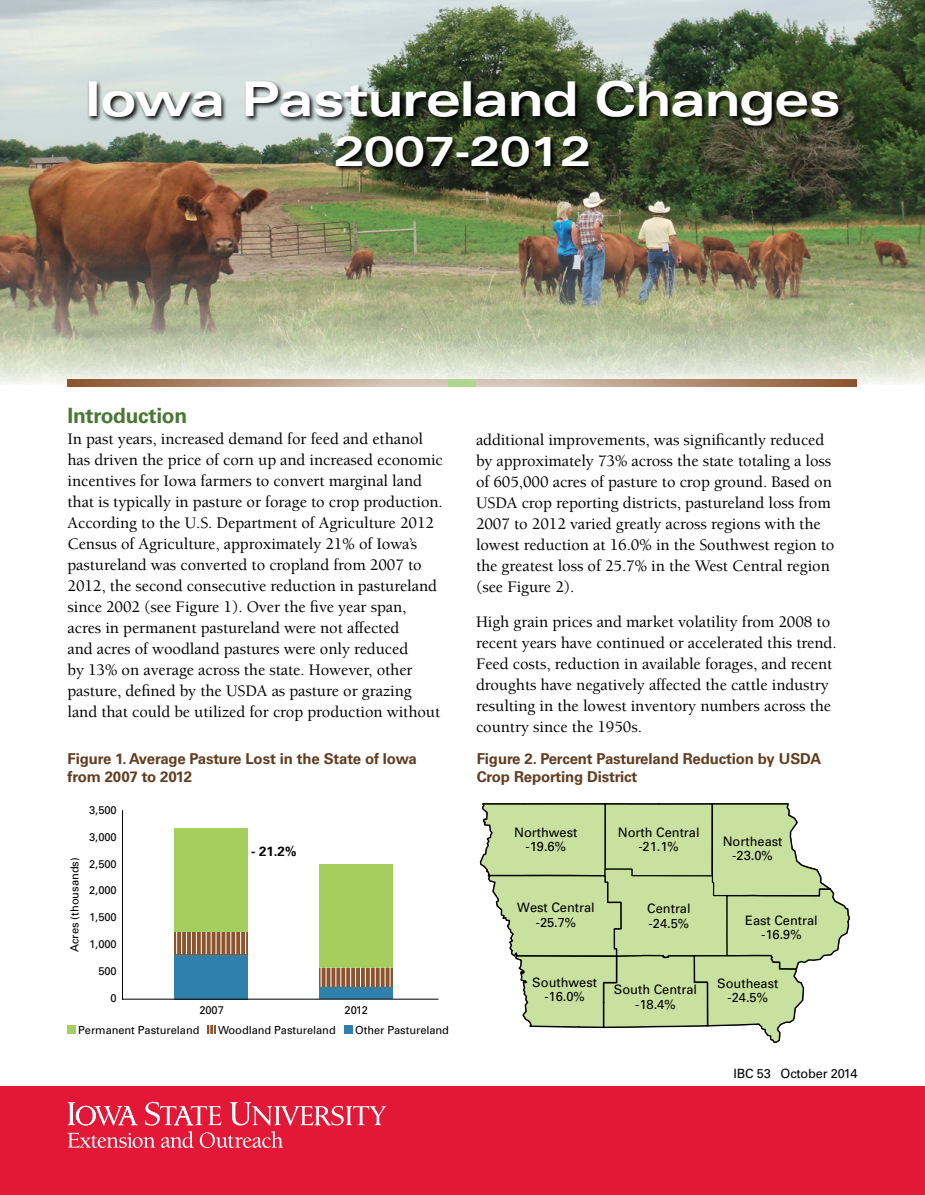
<style>
.page{position:relative;width:925px;height:1195px;background:#fff}
.page>*{position:absolute;margin:0;border:0;box-sizing:border-box;transform-origin:0 0}
.t1{font:700 expanded 48px "Univers LT Std";letter-spacing:-.02em;color:#fff}
.t2{font:700 expanded 42px "Univers LT Std";letter-spacing:-.02em;color:#fff}
.Header_1{font:700 21px "Univers LT Std";letter-spacing:-.015em;color:#4b7737}
.body_copy{font:500 16.5px/21px "Berkeley Std";letter-spacing:-.005em;color:#000}
.t3{font:700 15px/18px "Univers LT Std";letter-spacing:-.01em;color:#633d21}
.t4{font:700 13.35px "Univers";color:#000}
.t5{font:13.05px/14.2px "Univers";color:#000;text-align:center}
.t6{font:12.75px "Univers LT Std";letter-spacing:-.015em;color:#000}
.t7{font:11.1px "Univers";letter-spacing:-.005em;color:#000}
</style>
<div class="page">
<img style="left:0;top:0;width:925px;height:385px">
<div style="left:0;top:1086px;width:925px;height:109px;background:#e31837"></div>
<div style="left:87px;top:80px;width:758px;height:93px;background:#000;opacity:.95"></div>
<div style="left:174px;top:954px;width:74px;height:45px;background:#3080ac"></div>
<div style="left:174px;top:932px;width:74px;height:22px;background:#905b37"></div>
<div style="left:174px;top:828px;width:74px;height:104px;background:#a4cf5f"></div>
<div style="left:319px;top:987px;width:73px;height:12px;background:#3080ac"></div>
<svg style="left:319px;top:967px;width:73px;height:20px"></svg>
<div style="left:319px;top:864px;width:73px;height:103px;background:#a4cf5f"></div>
<hr style="left:122px;top:999px;width:316px;height:1px;background:#000">
<hr style="left:122px;top:810px;width:1px;height:189px;background:#000">
<div style="left:344px;top:1025px;width:9px;height:9px;background:#3080ac"></div>
<div style="left:207px;top:1025px;width:9px;height:9px;background:#8c542e"></div>
<div style="left:67px;top:1025px;width:9px;height:9px;background:#a4cf5f"></div>
<svg style="left:176px;top:932px;width:70px;height:22px"></svg>
<svg style="left:321px;top:967px;width:69px;height:20px"></svg>
<svg style="left:209px;top:1025px;width:5px;height:9px"></svg>
<svg style="left:68px;top:1102px;width:318px;height:46px"></svg>
<svg style="left:480px;top:803px;width:370px;height:240px"></svg>
<svg style="left:68px;top:379px;width:323px;height:8px;background:#b08c71"></svg>
<svg style="left:391px;top:379px;width:465px;height:8px;background:#ba9b84"></svg>
<div style="left:448px;top:379px;width:27px;height:8px;background:#aed690"></div>
<h1 class="t1" style="left:84px;top:71px;width:758px">Iowa Pastureland Changes</h1>
<h1 class="t2" style="left:334px;top:127px;width:259px">2007-2012</h1>
<h2 class="Header_1" style="left:68px;top:404px;width:121px">Introduction</h2>
<p class="body_copy" style="left:68px;top:429px;width:377px">In past years, increased demand for feed and ethanol has driven the price of corn up and increased economic incentives for Iowa farmers to convert marginal land that is typically in pasture or forage to crop production.<br>According to the U.S. Department of Agriculture 2012<br>Census of Agriculture, approximately 21% of Iowa’s pastureland was converted to cropland from 2007 to 2012, the second consecutive reduction in pastureland since 2002 (see Figure 1). Over the five year span, acres in permanent pastureland were not affected<br>and acres of woodland pastures were only reduced<br>by 13% on average across the state. However, other pasture, defined by the USDA as pasture or grazing land that could be utilized for crop production without</p>
<p class="body_copy" style="left:476px;top:430px;width:360px">additional improvements, was significantly reduced by approximately 73% across the state totaling a loss of 605,000 acres of pasture to crop ground. Based on USDA crop reporting districts, pastureland loss from 2007 to 2012 varied greatly across regions with the lowest reduction at 16.0% in the Southwest region to the greatest loss of 25.7% in the West Central region (see Figure 2).</p>
<p class="body_copy" style="left:476px;top:611px;width:362px">High grain prices and market volatility from 2008 to recent years have continued or accelerated this trend.<br>Feed costs, reduction in available forages, and recent droughts have negatively affected the cattle industry resulting in the lowest inventory numbers across the country since the 1950s.</p>
<p class="t3" style="left:68px;top:749px;width:351px">Figure 1. Average Pasture Lost in the State of Iowa from 2007 to 2012</p>
<p class="t3" style="left:477px;top:749px;width:346px">Figure 2. Percent Pastureland Reduction by USDA<br>Crop Reporting District</p>
<p class="t7" style="left:68px;top:952px;width:96px;rotate:-90deg">Acres (thousands)</p>
<p class="t7" style="left:89px;top:803px;width:29px">3,500</p>
<p class="t7" style="left:89px;top:830px;width:29px">3,000</p>
<p class="t7" style="left:89px;top:857px;width:29px">2,500</p>
<p class="t7" style="left:89px;top:884px;width:29px">2,000</p>
<p class="t7" style="left:89px;top:911px;width:29px">1,500</p>
<p class="t7" style="left:89px;top:938px;width:29px">1,000</p>
<p class="t7" style="left:98px;top:964px;width:20px">500</p>
<p class="t7" style="left:111px;top:991px;width:8px">0</p>
<p class="t4" style="left:251px;top:843px;width:47px">- 21.2%</p>
<p class="t7" style="left:199px;top:1003px;width:26px">2007</p>
<p class="t7" style="left:345px;top:1003px;width:25px">2012</p>
<p class="t7" style="left:78px;top:1023px;width:123px">Permanent Pastureland</p>
<p class="t7" style="left:218px;top:1023px;width:119px">Woodland Pastureland</p>
<p class="t7" style="left:355px;top:1023px;width:95px">Other Pastureland</p>
<p class="t5" style="left:514px;top:825px;width:65px">Northwest -19.6%</p>
<p class="t5" style="left:618px;top:825px;width:83px">North Central -21.1%</p>
<p class="t5" style="left:722px;top:834px;width:61px">Northeast -23.0%</p>
<p class="t5" style="left:517px;top:901px;width:79px">West Central -25.7%</p>
<p class="t5" style="left:532px;top:975px;width:66px">Southwest -16.0%</p>
<p class="t5" style="left:647px;top:902px;width:45px;text-align:left">Central -24.5%</p>
<p class="t5" style="left:745px;top:913px;width:74px">East Central -16.9%</p>
<p class="t5" style="left:614px;top:983px;width:85px">South Central -18.4%</p>
<p class="t5" style="left:717px;top:976px;width:63px">Southeast -24.5%</p>
<p class="t6" style="left:733px;top:1066px;width:126px">IBC 53 October 2014</p>
</div>
